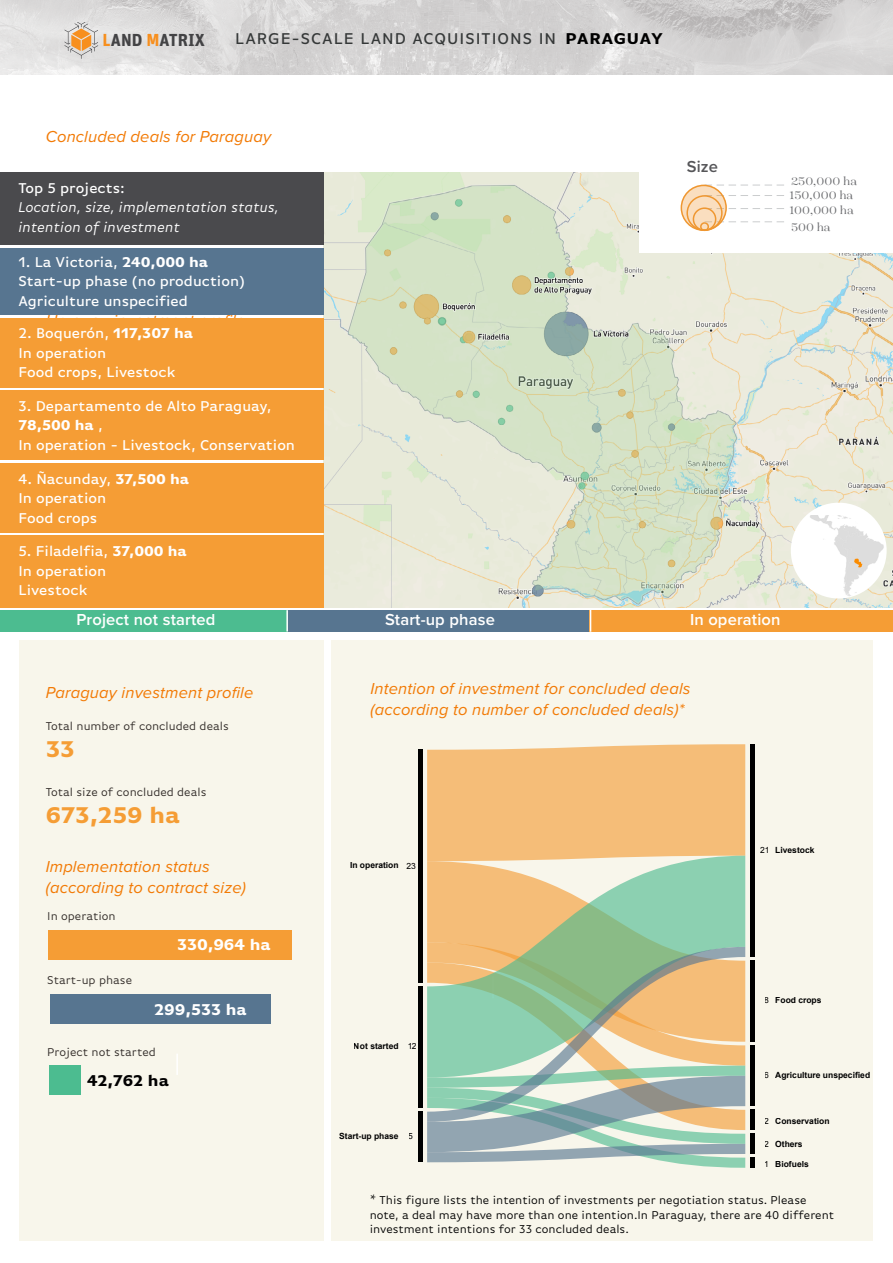
<style>
.page{position:relative;width:893px;height:1263px;background:#fff}
.page>*{position:absolute;margin:0;border:0;box-sizing:border-box;transform-origin:0 0}
.t1{font:700 24px "Basic Gothic Pro";color:#f59d35}
.t2{font:700 17.55px "Unit";color:#434345}
.t3{font:italic 16.5px/21px "Proxima Nova";letter-spacing:.01em;color:#f27a05}
.t4{font:600 16.5px "Proxima Nova";letter-spacing:.01em;color:#fff}
.t5{font:500 16.5px "Basic Gothic Pro";letter-spacing:.06em;color:#353838}
.t6{font:700 16.5px "Basic Gothic Pro";color:#fff}
.t7{font:700 16.5px "Basic Gothic Pro";letter-spacing:-.015em;color:#010000}
.t8{font:600 16.5px "Proxima Nova";color:#565659}
.t9{font:500 15px/19.5px "Basic Gothic Pro";color:#fff}
.t10{font:italic 15px/19.5px "Basic Gothic Pro";color:#fff}
.t11{font:13.5px "Tenez";color:#67686b}
.t12{font:12px/14.4px "Basic Gothic Pro";color:#000}
.t13{font:12px "Basic Gothic Pro";color:#302a27}
.t14{font:700 8.55px "Arial";color:#000}
.s1{color:#f78f1e}
.s2{font-weight:700;color:#000}
.s3{font-weight:700}
.s4{font-weight:400}
</style>
<div class="page">
<img style="left:0;top:0;width:893px;height:75px">
<svg style="left:65px;top:22px;width:33px;height:37px"></svg>
<div style="left:19px;top:640px;width:304px;height:600px;background:#f8f6eb"></div>
<div style="left:332px;top:640px;width:541px;height:600px;background:#f8f6eb"></div>
<hr style="left:176px;top:1053px;width:2px;height:22px;background:#fff">
<div style="left:49px;top:930px;width:243px;height:29px;background:#f59d35"></div>
<hr style="left:419px;top:750px;width:4px;height:233px;background:#000">
<hr style="left:750px;top:744px;width:4px;height:213px;background:#000">
<hr style="left:419px;top:986px;width:4px;height:122px;background:#000">
<hr style="left:750px;top:961px;width:4px;height:81px;background:#000">
<hr style="left:750px;top:1045px;width:4px;height:61px;background:#000">
<hr style="left:419px;top:1112px;width:4px;height:50px;background:#000">
<hr style="left:750px;top:1110px;width:4px;height:20px;background:#000">
<hr style="left:750px;top:1134px;width:4px;height:20px;background:#000">
<hr style="left:750px;top:1158px;width:4px;height:10px;background:#000">
<div style="left:427px;top:744px;width:318px;height:112px;background:#f5bd78"></div>
<svg style="left:427px;top:856px;width:318px;height:86px"></svg>
<svg style="left:427px;top:942px;width:318px;height:226px;background:#b3c2a3"></svg>
<img style="left:323px;top:173px;width:570px;height:435px">
<div style="left:0;top:173px;width:323px;height:72px;background:#4a4a4d"></div>
<div style="left:0;top:248px;width:323px;height:67px;background:#577590"></div>
<div style="left:0;top:318px;width:323px;height:69px;background:#f59d35"></div>
<div style="left:0;top:390px;width:323px;height:70px;background:#f59d35"></div>
<div style="left:0;top:463px;width:323px;height:70px;background:#f59d35"></div>
<div style="left:0;top:535px;width:323px;height:73px;background:#f59d35"></div>
<div style="left:0;top:610px;width:288px;height:21px;background:#4cbc90"></div>
<div style="left:288px;top:610px;width:304px;height:21px;background:#577590"></div>
<div style="left:589px;top:610px;width:304px;height:21px;background:#f59d35"></div>
<hr style="left:286px;top:610px;width:2px;height:21px;background:#fff">
<svg style="left:590px;top:610px;width:1px;height:22px"></svg>
<div style="left:640px;top:102px;width:253px;height:150px;background:#fff"></div>
<svg style="left:709px;top:185px;width:75px;height:1px"></svg>
<svg style="left:721px;top:221px;width:63px;height:1px"></svg>
<svg style="left:728px;top:208px;width:56px;height:1px"></svg>
<svg style="left:723px;top:195px;width:61px;height:1px"></svg>
<div style="left:791px;top:503px;width:96px;height:95px;background:#fff;border-radius:50%"></div>
<img style="left:798px;top:515px;width:88px;height:84px">
<div style="left:50px;top:994px;width:220px;height:30px;background:#577590"></div>
<div style="left:49px;top:1065px;width:31px;height:30px;background:#4cbc90"></div>
<svg style="left:681px;top:185px;width:45px;height:45px"></svg>
<div style="left:681px;top:185px;width:46px;height:46px;border:2px solid #ef9731;border-radius:50%"></div>
<div style="left:693px;top:207px;width:23px;height:24px;border:2px solid #ef9731;border-radius:50%"></div>
<div style="left:686px;top:195px;width:37px;height:36px;border:2px solid #ef9731;border-radius:50%"></div>
<p class="t2" style="left:103px;top:29px;width:104px"><span class="s1">L</span>AND <span class="s1">M</span>ATRIX</p>
<p class="t5" style="left:235px;top:29px;width:429px">LARGE-SCALE LAND ACQUISITIONS IN <span class="s2">PARAGUAY</span></p>
<p class="t3" style="left:46px;top:126px;width:227px">Concluded deals for Paraguay</p>
<p class="t9" style="left:18px;top:178px;width:108px">Top 5 projects:</p>
<p class="t10" style="left:18px;top:197px;width:262px">Location, size, implementation status, intention of investment</p>
<p class="t9" style="left:18px;top:252px;width:228px">1. La Victoria, <span class="s3">240,000 ha<br></span>Start-up phase (no production)<br>Agriculture unspecified</p>
<p class="t9" style="left:18px;top:324px;width:176px">2. Boquerón, <span class="s3">117,307 ha<br></span>In operation<br>Food crops, Livestock</p>
<p class="t9" style="left:18px;top:396px;width:278px">3. Departamento de Alto Paraguay,<br><span class="s3">78,500 ha</span> ,<br>In operation - Livestock, Conservation</p>
<p class="t9" style="left:18px;top:469px;width:172px">4. Ñacunday, <span class="s3">37,500 ha<br></span>In operation<br>Food crops</p>
<p class="t9" style="left:18px;top:541px;width:170px">5. Filadelfia, <span class="s3">37,000 ha<br></span>In operation<br>Livestock</p>
<p class="t8" style="left:687px;top:154px;width:33px">Size</p>
<p class="t4" style="left:76px;top:607px;width:141px">Project not started</p>
<p class="t4" style="left:385px;top:607px;width:111px">Start-up phase</p>
<p class="t4" style="left:690px;top:607px;width:92px">In operation</p>
<p class="t11" style="left:791px;top:172px;width:67px">250,000 ha</p>
<p class="t11" style="left:791px;top:217px;width:41px">500 ha</p>
<p class="t11" style="left:789px;top:186px;width:65px">150,000 ha</p>
<p class="t11" style="left:789px;top:201px;width:66px">100,000 ha</p>
<p class="t3" style="left:46px;top:681px;width:209px">Paraguay investment profile</p>
<p class="t13" style="left:46px;top:719px;width:185px">Total number of concluded deals</p>
<h1 class="t1" style="left:46px;top:735px;width:30px">33</h1>
<p class="t13" style="left:46px;top:786px;width:162px">Total size of concluded deals</p>
<h1 class="t1" style="left:46px;top:801px;width:136px">673,259 ha</h1>
<p class="t3" style="left:370px;top:677px;width:322px">Intention of investment for concluded deals (according to number of concluded deals)*</p>
<p class="t3" style="left:46px;top:855px;width:202px">Implementation status (according to contract size)</p>
<p class="t13" style="left:47px;top:909px;width:70px">In operation</p>
<p class="t13" style="left:47px;top:974px;width:86px">Start-up phase</p>
<p class="t6" style="left:177px;top:935px;width:95px">330,964 ha</p>
<p class="t6" style="left:154px;top:999px;width:94px">299,533 ha</p>
<p class="t13" style="left:47px;top:1045px;width:110px">Project not started</p>
<p class="t7" style="left:87px;top:1071px;width:83px">42,762 ha</p>
<p class="t14" style="left:350px;top:860px;width:67px">In operation <span class="s4">23</span></p>
<p class="t14" style="left:354px;top:1040px;width:64px">Not started <span class="s4">12</span></p>
<p class="t14" style="left:339px;top:1130px;width:76px">Start-up phase <span class="s4">5</span></p>
<p class="t14" style="left:760px;top:844px;width:56px"><span class="s4">21</span> Livestock</p>
<p class="t14" style="left:765px;top:994px;width:58px"><span class="s4">8</span> Food crops</p>
<p class="t14" style="left:765px;top:1069px;width:107px"><span class="s4">6</span> Agriculture unspecified</p>
<p class="t14" style="left:765px;top:1116px;width:66px"><span class="s4">2</span> Conservation</p>
<p class="t14" style="left:765px;top:1138px;width:39px"><span class="s4">2</span> Others</p>
<p class="t14" style="left:765px;top:1159px;width:45px"><span class="s4">1</span> Biofuels</p>
<p class="t12" style="left:370px;top:1193px;width:466px">* This figure lists the intention of investments per negotiation status. Please note, a deal may have more than one intention.In Paraguay, there are 40 different investment intentions for 33 concluded deals.</p>
</div>
